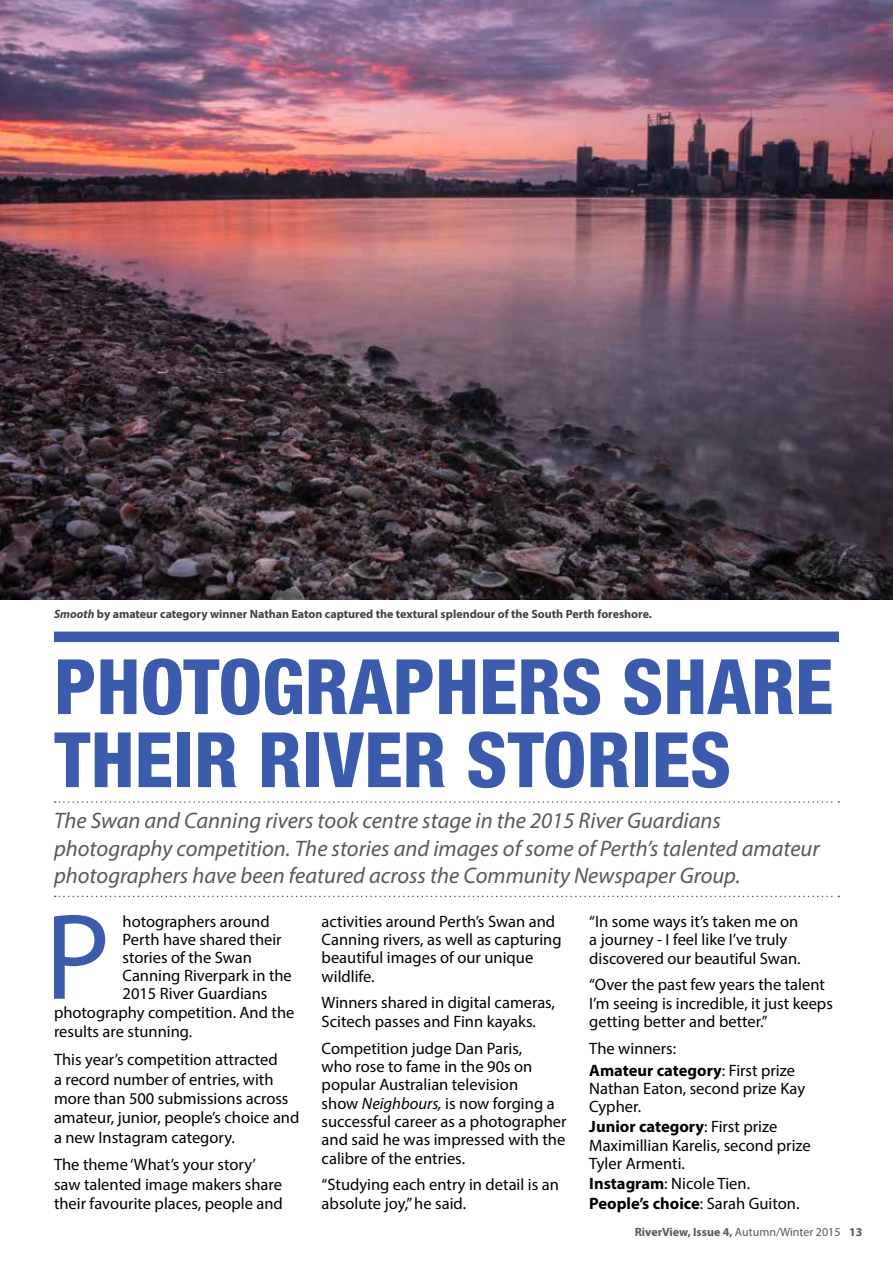
<style>
.page{position:relative;width:893px;height:1263px;background:#fff}
.page>*{position:absolute;margin:0;border:0;box-sizing:border-box;transform-origin:0 0}
.t1{font:123.3px "Myriad Pro";color:#3b5cad}
.t2{font:800 condensed 76.5px/73.1px "Helvetica Neue LT Std";color:#3b5cad}
.t3{font:italic 22.5px/27.3px "Myriad Pro";color:#58595b}
.t4{font:16.5px/18.3px "Myriad Pro";color:#000}
.t5{font:700 12px "Myriad Pro";color:#414042}
.t6{font:700 12px "Myriad Pro";color:#58595b}
.s1{font-style:italic}
.s2{font-weight:700}
.s3{font-weight:400}
</style>
<div class="page">
<div style="left:54px;top:631px;width:785px;height:11px;background:#3b5cad"></div>
<img style="left:0;top:0;width:893px;height:600px">
<svg style="left:55px;top:801px;width:784px;height:2px"></svg>
<svg style="left:55px;top:896px;width:784px;height:1px"></svg>
<p class="t5" style="left:54px;top:606px;width:599px"><span class="s1">Smooth</span> by amateur category winner Nathan Eaton captured the textural splendour of the South Perth foreshore.</p>
<h2 class="t2" style="left:54px;top:649px;width:781px">PHOTOGRAPHERS SHARE<br>THEIR RIVER STORIES</h2>
<h3 class="t3" style="left:54px;top:807px;width:767px">The Swan and Canning rivers took centre stage in the 2015 River Guardians photography competition. The stories and images of some of Perth’s talented amateur photographers have been featured across the Community Newspaper Group.</h3>
<h1 class="t1" style="left:45px;top:881px;width:67px">P</h1>
<p class="t4" style="left:123px;top:912px;width:149px">hotographers around</p>
<p class="t4" style="left:322px;top:912px;width:241px">activities around Perth’s Swan and<br>Canning rivers, as well as capturing beautiful images of our unique wildlife.</p>
<p class="t4" style="left:322px;top:993px;width:235px">Winners shared in digital cameras,<br>Scitech passes and Finn kayaks.</p>
<p class="t4" style="left:322px;top:1039px;width:246px">Competition judge Dan Paris,<br>who rose to fame in the 90s on popular Australian television<br>show <span class="s1">Neighbours,</span> is now forging a successful career as a photographer and said he was impressed with the calibre of the entries.</p>
<p class="t4" style="left:322px;top:1175px;width:239px">“Studying each entry in detail is an absolute joy,” he said.</p>
<p class="t4" style="left:589px;top:912px;width:213px">“In some ways it’s taken me on a journey - I feel like I’ve truly discovered our beautiful Swan.</p>
<p class="t4" style="left:589px;top:975px;width:245px">“Over the past few years the talent<br>I’m seeing is incredible, it just keeps getting better and better.”</p>
<p class="t4" style="left:589px;top:1038px;width:207px;line-height:21.5px">The winners:<br><span class="s2">Amateur category</span>: First prize</p>
<p class="t4" style="left:589px;top:1079px;width:217px">Nathan Eaton, second prize Kay<br>Cypher.</p>
<p class="t4" style="left:589px;top:1117px;width:223px"><span class="s2">Junior category</span>: First prize<br>Maximillian Karelis, second prize<br>Tyler Armenti.</p>
<p class="t4" style="left:589px;top:1173px;width:212px;line-height:20px"><span class="s2">Instagram</span>: Nicole Tien.<br><span class="s2">People’s choice</span>: Sarah Guiton.</p>
<p class="t4" style="left:123px;top:930px;width:161px">Perth have shared their</p>
<p class="t4" style="left:123px;top:948px;width:131px">stories of the Swan</p>
<p class="t4" style="left:123px;top:966px;width:171px">Canning Riverpark in the</p>
<p class="t4" style="left:123px;top:984px;width:146px">2015 River Guardians</p>
<p class="t4" style="left:54px;top:1003px;width:242px">photography competition. And the</p>
<p class="t4" style="left:54px;top:1022px;width:140px">results are stunning.</p>
<p class="t4" style="left:54px;top:1050px;width:247px;line-height:19.4px">This year’s competition attracted<br>a record number of entries, with more than 500 submissions across amateur, junior, people’s choice and a new Instagram category.</p>
<p class="t4" style="left:54px;top:1155px;width:230px;line-height:19.4px">The theme ‘What’s your story’ saw talented image makers share their favourite places, people and</p>
<p class="t6" style="left:635px;top:1224px;width:229px">RiverView, Issue 4, <span class="s3">Autumn/Winter 2015</span> 13</p>
</div>
